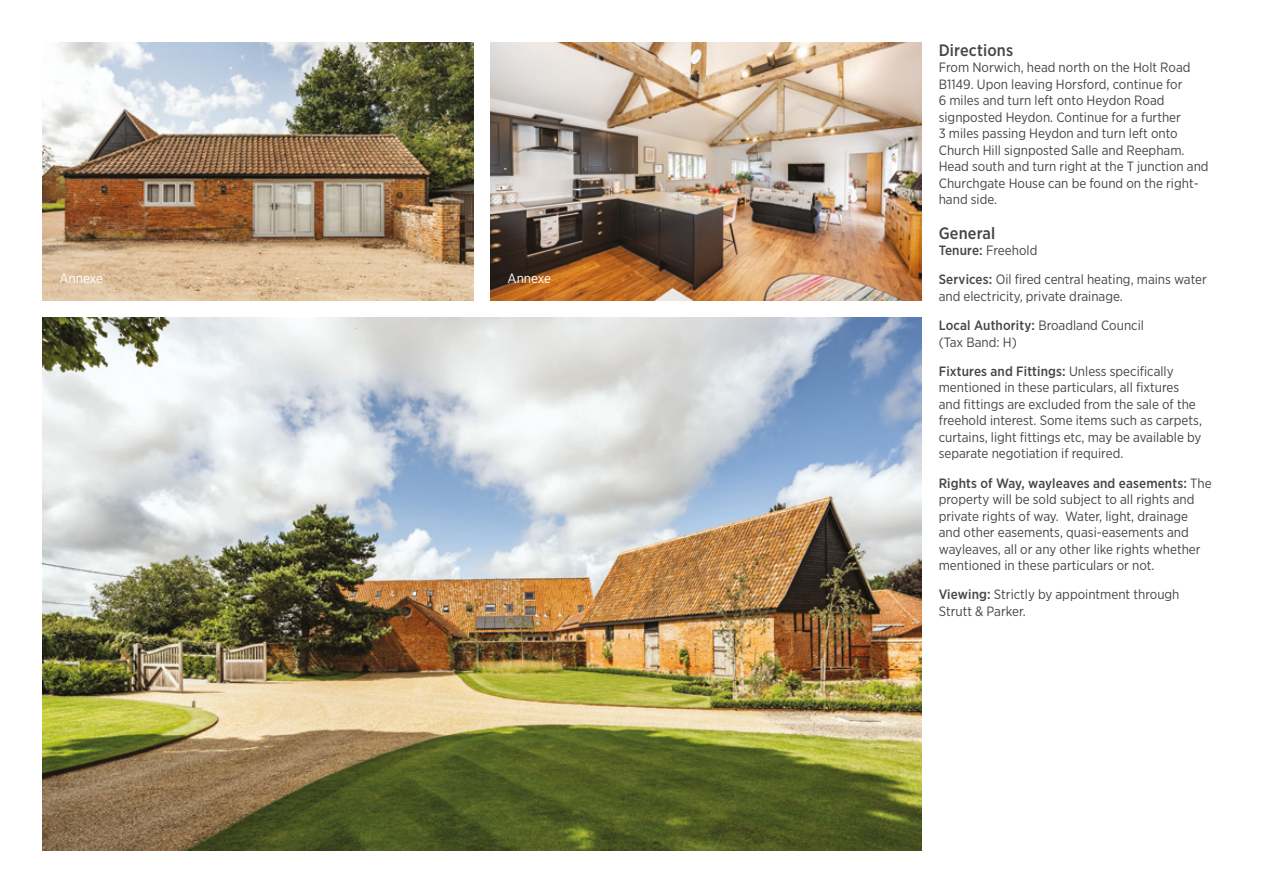
<style>
.page{position:relative;width:1263px;height:893px;background:#fff}
.page>*{position:absolute;margin:0;border:0;box-sizing:border-box;transform-origin:0 0}
.t1{font:500 16.5px "Gotham Narrow";letter-spacing:.01em;color:#494445}
.t2{font:13.5px/16.5px "Gotham Narrow";color:#494445}
.t3{font:13.5px "Gotham Narrow";color:#fff}
.s1{font-weight:500}
</style>
<div class="page">
<img style="left:43px;top:43px;width:431px;height:257px">
<img style="left:491px;top:43px;width:431px;height:257px">
<img style="left:43px;top:317px;width:879px;height:533px">
<p class="t3" style="left:60px;top:270px;width:45px">Annexe</p>
<p class="t3" style="left:508px;top:270px;width:45px">Annexe</p>
<p class="t1" style="left:939px;top:39px;width:76px">Directions</p>
<p class="t2" style="left:939px;top:59px;width:271px">From Norwich, head north on the Holt Road B1149. Upon leaving Horsford, continue for<br>6 miles and turn left onto Heydon Road signposted Heydon. Continue for a further<br>3 miles passing Heydon and turn left onto Church Hill signposted Salle and Reepham.<br>Head south and turn right at the T junction and Churchgate House can be found on the right&shy;hand side.</p>
<p class="t1" style="left:939px;top:222px;width:58px">General</p>
<p class="t2" style="left:939px;top:235px;width:270px;line-height:29.2px"><span class="s1">Tenure:</span> Freehold<br><span class="s1">Services:</span> Oil fired central heating, mains water</p>
<p class="t2" style="left:939px;top:281px;width:207px;line-height:29.2px">and electricity, private drainage.<br><span class="s1">Local Authority:</span> Broadland Council</p>
<p class="t2" style="left:939px;top:327px;width:236px;line-height:29.2px">(Tax Band: H)<br><span class="s1">Fixtures and Fittings:</span> Unless specifically</p>
<p class="t2" style="left:939px;top:379px;width:265px">mentioned in these particulars, all fixtures and fittings are excluded from the sale of the freehold interest. Some items such as carpets, curtains, light fittings etc, may be available by separate negotiation if required.</p>
<p class="t2" style="left:939px;top:474px;width:274px"><span class="s1">Rights of Way, wayleaves and easements:</span> The property will be sold subject to all rights and private rights of way. Water, light, drainage and other easements, quasi-easements and wayleaves, all or any other like rights whether mentioned in these particulars or not.</p>
<p class="t2" style="left:939px;top:586px;width:242px"><span class="s1">Viewing:</span> Strictly by appointment through<br>Strutt &amp; Parker.</p>
</div>
